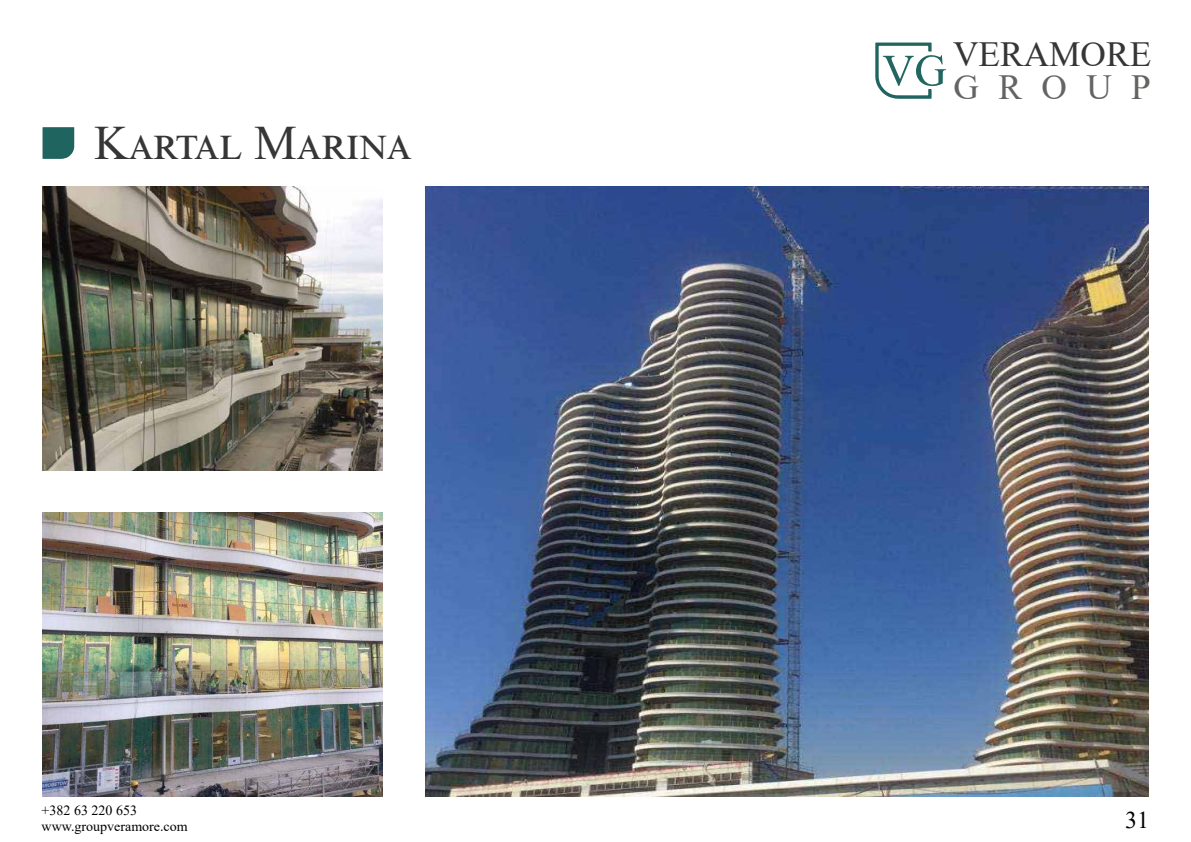
<style>
.page{position:relative;width:1191px;height:842px;background:#fff}
.page>*{position:absolute;margin:0;border:0;box-sizing:border-box;transform-origin:0 0}
.t1{font:48px "Times New Roman";color:#363636}
.t2{font:35.3px "Times New Roman";color:#363636}
.t3{font:35.3px "Times New Roman";letter-spacing:.55em;color:#646463}
.t4{font:24px "Times New Roman";color:#000}
.t5{font:14px/16.8px "Times New Roman";color:#000}
</style>
<div class="page">
<img style="left:425px;top:187px;width:723px;height:609px">
<svg style="left:875px;top:42px;width:71px;height:57px"></svg>
<img style="left:43px;top:513px;width:340px;height:283px">
<img style="left:43px;top:187px;width:340px;height:283px">
<svg style="left:43px;top:127px;width:31px;height:32px"></svg>
<h1 class="t1" style="left:94px;top:109px;width:319px">KARTAL MARINA</h1>
<p class="t5" style="left:42px;top:801px;width:148px">+382 63 220 653 www.groupveramore.com</p>
<h2 class="t2" style="left:953px;top:29px;width:200px">VERAMORE</h2>
<h2 class="t3" style="left:953px;top:62px;width:199px">GROUP</h2>
<h3 class="t4" style="left:1125px;top:803px;width:25px">31</h3>
</div>
